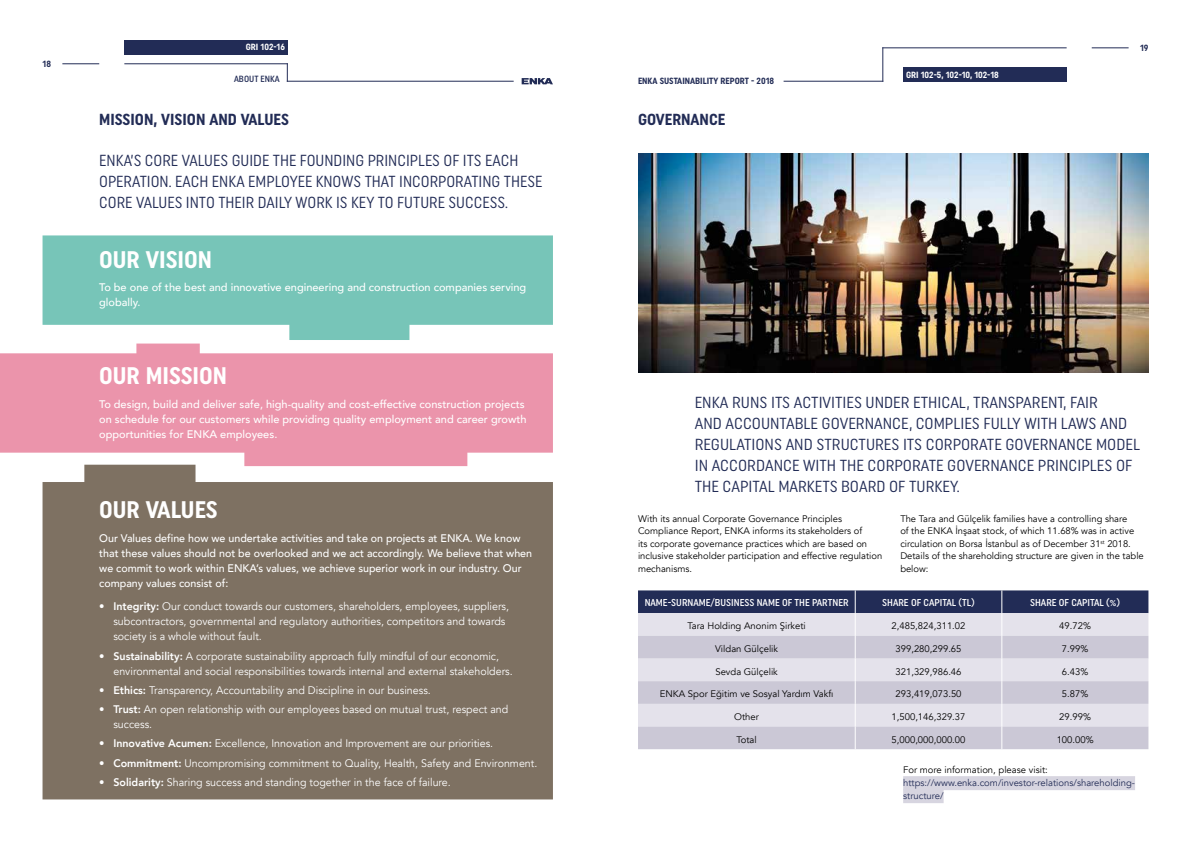
<style>
.page{position:relative;width:1191px;height:842px;background:#fff}
.page>*{position:absolute;margin:0;border:0;box-sizing:border-box;transform-origin:0 0}
.t1{font:700 24px "Uniform Condensed";color:#fff}
.t2{font:16px/21px "Uniform Condensed";color:#222c56}
.t3{font:700 16px "Uniform Condensed";color:#222c56}
.t4{font:11px/15px "Avenir";color:#fff}
.t5{font:500 11px/15px "Avenir";color:#fff}
.t6{font:500 10px "Uniform Condensed";color:#fff}
.t7{font:9.5px/12.5px "Avenir";color:#000}
.t8{font:9.5px/13px "Avenir";color:#222c56}
.t9{font:700 9px "Uniform Condensed";color:#222c56}
.t10{font:700 9px "Uniform Condensed";color:#fff}
.t11{font:500 9px "Uniform Condensed";color:#222c56}
.s1{font-weight:800}
</style>
<div class="page">
<hr style="left:783px;top:81px;width:100px;height:1px;background:#222c56">
<hr style="left:882px;top:47px;width:1px;height:35px;background:#222c56">
<hr style="left:882px;top:47px;width:184px;height:1px;background:#222c56">
<hr style="left:1091px;top:47px;width:37px;height:1px;background:#222c56">
<hr style="left:62px;top:63px;width:37px;height:1px;background:#222c56">
<svg style="left:287px;top:64px;width:1px;height:17px"></svg>
<hr style="left:287px;top:81px;width:226px;height:1px;background:#222c56">
<hr style="left:124px;top:63px;width:164px;height:1px;background:#222c56">
<svg style="left:521px;top:78px;width:32px;height:6px"></svg>
<svg style="left:0;top:344px;width:553px;height:121px;background:#eda1b5"></svg>
<svg style="left:638px;top:590px;width:510px;height:159px;background:#bebdcd"></svg>
<div style="left:903px;top:776px;width:232px;height:14px;background:#d7d5e0"></div>
<div style="left:903px;top:789px;width:40px;height:14px;background:#d7d5e0"></div>
<img style="left:638px;top:154px;width:510px;height:218px">
<svg style="left:43px;top:235px;width:510px;height:105px;background:#86cbc0"></svg>
<div style="left:43px;top:465px;width:510px;height:334px;background:#7e7162"></div>
<div style="left:903px;top:68px;width:163px;height:14px;background:#222c56"></div>
<div style="left:124px;top:40px;width:164px;height:14px;background:#222c56"></div>
<p class="t9" style="left:43px;top:58px;width:10px">18</p>
<p class="t10" style="left:246px;top:42px;width:41px">GRI 102-16</p>
<p class="t11" style="left:234px;top:73px;width:47px">ABOUT ENKA</p>
<h2 class="t3" style="left:99px;top:110px;width:191px">MISSION, VISION AND VALUES</h2>
<h2 class="t2" style="left:99px;top:149px;width:445px">ENKA’S CORE VALUES GUIDE THE FOUNDING PRINCIPLES OF ITS EACH<br>OPERATION. EACH ENKA EMPLOYEE KNOWS THAT INCORPORATING THESE<br>CORE VALUES INTO THEIR DAILY WORK IS KEY TO FUTURE SUCCESS.</h2>
<h1 class="t1" style="left:99px;top:245px;width:114px">OUR VISION</h1>
<p class="t5" style="left:99px;top:279px;width:428px">To be one of the best and innovative engineering and construction companies serving globally.</p>
<h1 class="t1" style="left:99px;top:361px;width:129px">OUR MISSION</h1>
<p class="t5" style="left:99px;top:396px;width:429px">To design, build and deliver safe, high-quality and cost-effective construction projects on schedule for our customers while providing quality employment and career growth opportunities for ENKA employees.</p>
<h1 class="t1" style="left:99px;top:495px;width:120px">OUR VALUES</h1>
<p class="t5" style="left:99px;top:530px;width:434px">Our Values define how we undertake activities and take on projects at ENKA. We know that these values should not be overlooked and we act accordingly. We believe that when we commit to work within ENKA’s values, we achieve superior work in our industry. Our company values consist of:</p>
<p class="t4" style="left:113px;top:599px;width:397px;text-indent:-14px"><span class="s1">• Integrity:</span> Our conduct towards our customers, shareholders, employees, suppliers, subcontractors, governmental and regulatory authorities, competitors and towards society is a whole without fault.</p>
<p class="t4" style="left:113px;top:648px;width:401px;text-indent:-14px"><span class="s1">• Sustainability:</span> A corporate sustainability approach fully mindful of our economic, environmental and social responsibilities towards internal and external stakeholders.</p>
<p class="t4" style="left:99px;top:683px;width:333px"><span class="s1">• Ethics:</span> Transparency, Accountability and Discipline in our business.</p>
<p class="t4" style="left:113px;top:702px;width:396px;text-indent:-14px"><span class="s1">• Trust:</span> An open relationship with our employees based on mutual trust, respect and success.</p>
<p class="t4" style="left:99px;top:736px;width:395px"><span class="s1">• Innovative Acumen:</span> Excellence, Innovation and Improvement are our priorities.</p>
<p class="t4" style="left:99px;top:755px;width:440px"><span class="s1">• Commitment:</span> Uncompromising commitment to Quality, Health, Safety and Environment.</p>
<p class="t4" style="left:99px;top:775px;width:353px"><span class="s1">• Solidarity:</span> Sharing success and standing together in the face of failure.</p>
<p class="t9" style="left:638px;top:76px;width:138px">ENKA SUSTAINABILITY REPORT - 2018</p>
<h2 class="t3" style="left:638px;top:110px;width:89px">GOVERNANCE</h2>
<p class="t10" style="left:906px;top:69px;width:94px">GRI 102-5, 102-10, 102-18</p>
<p class="t9" style="left:1140px;top:42px;width:10px">19</p>
<p class="t2" style="left:694px;top:391px;width:447px">ENKA RUNS ITS ACTIVITIES UNDER ETHICAL, TRANSPARENT, FAIR<br>AND ACCOUNTABLE GOVERNANCE, COMPLIES FULLY WITH LAWS AND REGULATIONS AND STRUCTURES ITS CORPORATE GOVERNANCE MODEL IN ACCORDANCE WITH THE CORPORATE GOVERNANCE PRINCIPLES OF THE CAPITAL MARKETS BOARD OF TURKEY.</p>
<p class="t7" style="left:638px;top:512px;width:246px">With its annual Corporate Governance Principles Compliance Report, ENKA informs its stakeholders of<br>its corporate governance practices which are based on inclusive stakeholder participation and effective regulation mechanisms.</p>
<p class="t7" style="left:900px;top:512px;width:245px">The Tara and Gülçelik families have a controlling share<br>of the ENKA İnşaat stock, of which 11.68% was in active circulation on Borsa İstanbul as of December 31<sup>st</sup> 2018.<br>Details of the shareholding structure are given in the table below:</p>
<p class="t6" style="left:644px;top:596px;width:205px">NAME-SURNAME/BUSINESS NAME OF THE PARTNER</p>
<p class="t6" style="left:882px;top:596px;width:94px">SHARE OF CAPITAL (TL)</p>
<p class="t6" style="left:1030px;top:596px;width:92px">SHARE OF CAPITAL (%)</p>
<p class="t7" style="left:687px;top:620px;width:120px">Tara Holding Anonim Şirketi</p>
<p class="t7" style="left:891px;top:620px;width:75px">2,485,824,311.02</p>
<p class="t7" style="left:1059px;top:620px;width:33px">49.72%</p>
<p class="t7" style="left:715px;top:642px;width:65px">Vildan Gülçelik</p>
<p class="t7" style="left:895px;top:642px;width:68px">399,280,299.65</p>
<p class="t7" style="left:1062px;top:642px;width:28px">7.99%</p>
<p class="t7" style="left:715px;top:665px;width:64px">Sevda Gülçelik</p>
<p class="t7" style="left:895px;top:665px;width:68px">321,329,986.46</p>
<p class="t7" style="left:1062px;top:665px;width:28px">6.43%</p>
<p class="t7" style="left:660px;top:688px;width:175px">ENKA Spor Eğitim ve Sosyal Yardım Vakfı</p>
<p class="t7" style="left:895px;top:688px;width:68px">293,419,073.50</p>
<p class="t7" style="left:1062px;top:688px;width:28px">5.87%</p>
<p class="t7" style="left:734px;top:711px;width:26px">Other</p>
<p class="t7" style="left:891px;top:711px;width:75px">1,500,146,329.37</p>
<p class="t7" style="left:1059px;top:711px;width:33px">29.99%</p>
<p class="t7" style="left:736px;top:733px;width:22px">Total</p>
<p class="t7" style="left:891px;top:733px;width:75px">5,000,000,000.00</p>
<p class="t7" style="left:1056px;top:733px;width:38px">100.00%</p>
<p class="t7" style="left:903px;top:764px;width:146px">For more information, please visit:</p>
<p class="t8" style="left:903px;top:776px;width:233px">https://www.enka.com/investor-relations/shareholding&shy;structure/</p>
</div>
